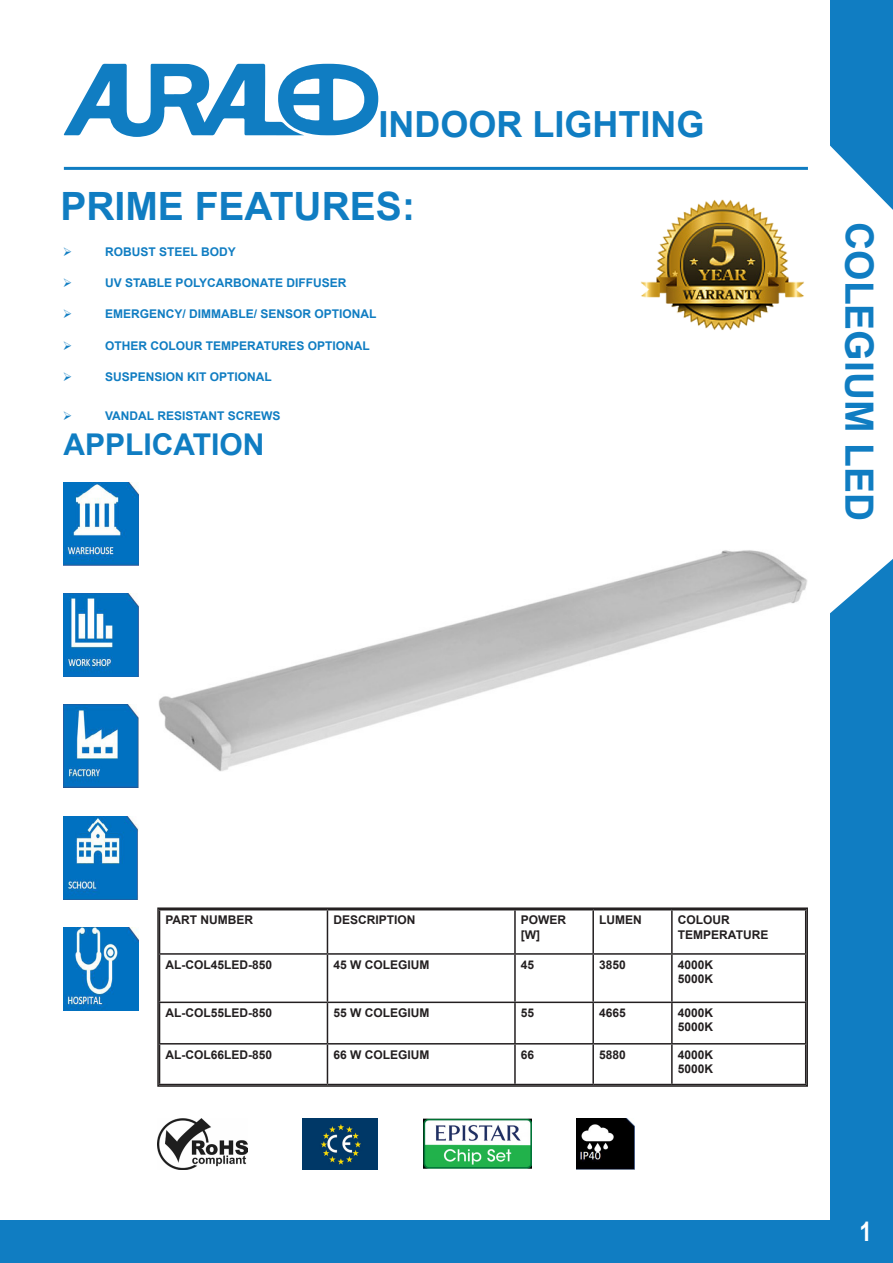
<style>
.page{position:relative;width:893px;height:1263px;background:#fff}
.page>*{position:absolute;margin:0;border:0;box-sizing:border-box;transform-origin:0 0}
.t1{font:700 39px "Arial";color:#107dc2}
.t2{font:700 36px "Arial";color:#107dc2}
.t3{font:700 30px "Arial";color:#107dc2}
.t4{font:700 27px "Arial Narrow";color:#fff}
.t5{font:700 12px/14.4px "Arial";color:#231f20}
.t6{font:700 12px "Arial";color:#107dc2}
</style>
<div class="page">
<div style="left:830px;top:0;width:63px;height:1263px;background:#107dc2"></div>
<svg style="left:830px;top:145px;width:63px;height:469px;background:#e2eff7"></svg>
<hr style="left:64px;top:167px;width:744px;height:3px;background:#107dc2">
<div style="left:0;top:1220px;width:893px;height:43px;background:#107dc2"></div>
<hr style="left:327px;top:910px;width:1px;height:43px;background:#231f20">
<hr style="left:514px;top:910px;width:2px;height:43px;background:#231f20">
<hr style="left:592px;top:910px;width:2px;height:43px;background:#231f20">
<hr style="left:671px;top:910px;width:2px;height:43px;background:#231f20">
<hr style="left:159px;top:953px;width:168px;height:2px;background:#231f20">
<hr style="left:327px;top:953px;width:188px;height:2px;background:#231f20">
<hr style="left:327px;top:955px;width:1px;height:46px;background:#231f20">
<hr style="left:515px;top:953px;width:78px;height:2px;background:#231f20">
<hr style="left:514px;top:955px;width:2px;height:46px;background:#231f20">
<hr style="left:593px;top:953px;width:79px;height:2px;background:#231f20">
<hr style="left:592px;top:955px;width:2px;height:46px;background:#231f20">
<hr style="left:672px;top:953px;width:134px;height:2px;background:#231f20">
<hr style="left:671px;top:955px;width:2px;height:46px;background:#231f20">
<hr style="left:159px;top:1001px;width:168px;height:2px;background:#231f20">
<hr style="left:327px;top:1001px;width:188px;height:2px;background:#231f20">
<hr style="left:327px;top:1003px;width:1px;height:40px;background:#231f20">
<hr style="left:515px;top:1001px;width:78px;height:2px;background:#231f20">
<hr style="left:514px;top:1003px;width:2px;height:40px;background:#231f20">
<hr style="left:593px;top:1001px;width:79px;height:2px;background:#231f20">
<hr style="left:592px;top:1003px;width:2px;height:40px;background:#231f20">
<hr style="left:672px;top:1001px;width:134px;height:2px;background:#231f20">
<hr style="left:671px;top:1003px;width:2px;height:40px;background:#231f20">
<hr style="left:159px;top:1043px;width:168px;height:1px;background:#231f20">
<hr style="left:327px;top:1043px;width:188px;height:1px;background:#231f20">
<hr style="left:327px;top:1044px;width:1px;height:40px;background:#231f20">
<hr style="left:515px;top:1043px;width:78px;height:1px;background:#231f20">
<hr style="left:514px;top:1044px;width:2px;height:40px;background:#231f20">
<hr style="left:593px;top:1043px;width:79px;height:1px;background:#231f20">
<hr style="left:592px;top:1044px;width:2px;height:40px;background:#231f20">
<hr style="left:672px;top:1043px;width:134px;height:1px;background:#231f20">
<hr style="left:671px;top:1044px;width:2px;height:40px;background:#231f20">
<div style="left:157px;top:907px;width:651px;height:180px;border:2px solid #231f20"></div>
<img style="left:63px;top:594px;width:75px;height:82px">
<img style="left:63px;top:482px;width:75px;height:83px">
<img style="left:63px;top:705px;width:75px;height:83px">
<img style="left:63px;top:816px;width:75px;height:83px">
<img style="left:63px;top:927px;width:75px;height:83px">
<img style="left:158px;top:1118px;width:90px;height:51px">
<img style="left:302px;top:1118px;width:76px;height:51px">
<img style="left:424px;top:1118px;width:107px;height:51px">
<img style="left:576px;top:1118px;width:58px;height:51px">
<img style="left:158px;top:550px;width:649px;height:221px">
<svg style="left:63px;top:64px;width:315px;height:73px"></svg>
<img style="left:641px;top:199px;width:163px;height:131px">
<p class="t2" style="left:378px;top:99px;width:328px">INDOOR LIGHTING</p>
<p class="t1" style="left:60px;top:179px;width:356px">PRIME FEATURES:</p>
<p class="t6" style="left:105px;top:243px;width:132px">ROBUST STEEL BODY</p>
<p class="t6" style="left:105px;top:274px;width:243px">UV STABLE POLYCARBONATE DIFFUSER</p>
<p class="t6" style="left:105px;top:306px;width:273px">EMERGENCY/ DIMMABLE/ SENSOR OPTIONAL</p>
<p class="t6" style="left:105px;top:337px;width:266px">OTHER COLOUR TEMPERATURES OPTIONAL</p>
<p class="t6" style="left:105px;top:369px;width:168px">SUSPENSION KIT OPTIONAL</p>
<p class="t6" style="left:105px;top:407px;width:177px">VANDAL RESISTANT SCREWS</p>
<p class="t3" style="left:63px;top:423px;width:203px">APPLICATION</p>
<p class="t1" style="left:887px;top:222px;width:301px;rotate:90deg">COLEGIUM LED</p>
<p class="t5" style="left:166px;top:913px;width:89px">PART NUMBER</p>
<p class="t5" style="left:333px;top:913px;width:84px">DESCRIPTION</p>
<p class="t5" style="left:521px;top:913px;width:47px">POWER [W]</p>
<p class="t5" style="left:599px;top:913px;width:44px">LUMEN</p>
<p class="t5" style="left:678px;top:913px;width:53px">COLOUR</p>
<p class="t5" style="left:678px;top:927px;width:92px">TEMPERATURE</p>
<p class="t5" style="left:166px;top:957px;width:108px">AL-COL45LED-850</p>
<p class="t5" style="left:333px;top:957px;width:98px">45 W COLEGIUM</p>
<p class="t5" style="left:521px;top:957px;width:15px">45</p>
<p class="t5" style="left:599px;top:957px;width:28px">3850</p>
<p class="t5" style="left:678px;top:957px;width:37px">4000K</p>
<p class="t5" style="left:678px;top:972px;width:37px">5000K</p>
<p class="t5" style="left:166px;top:1006px;width:108px">AL-COL55LED-850</p>
<p class="t5" style="left:333px;top:1006px;width:98px">55 W COLEGIUM</p>
<p class="t5" style="left:521px;top:1006px;width:15px">55</p>
<p class="t5" style="left:599px;top:1006px;width:28px">4665</p>
<p class="t5" style="left:678px;top:1006px;width:37px">4000K</p>
<p class="t5" style="left:678px;top:1020px;width:37px">5000K</p>
<p class="t5" style="left:166px;top:1047px;width:108px">AL-COL66LED-850</p>
<p class="t5" style="left:333px;top:1047px;width:98px">66 W COLEGIUM</p>
<p class="t5" style="left:521px;top:1047px;width:15px">66</p>
<p class="t5" style="left:599px;top:1047px;width:28px">5880</p>
<p class="t5" style="left:678px;top:1047px;width:37px">4000K</p>
<p class="t5" style="left:678px;top:1062px;width:37px">5000K</p>
<p class="t4" style="left:859px;top:1211px;width:14px">1</p>
</div>
